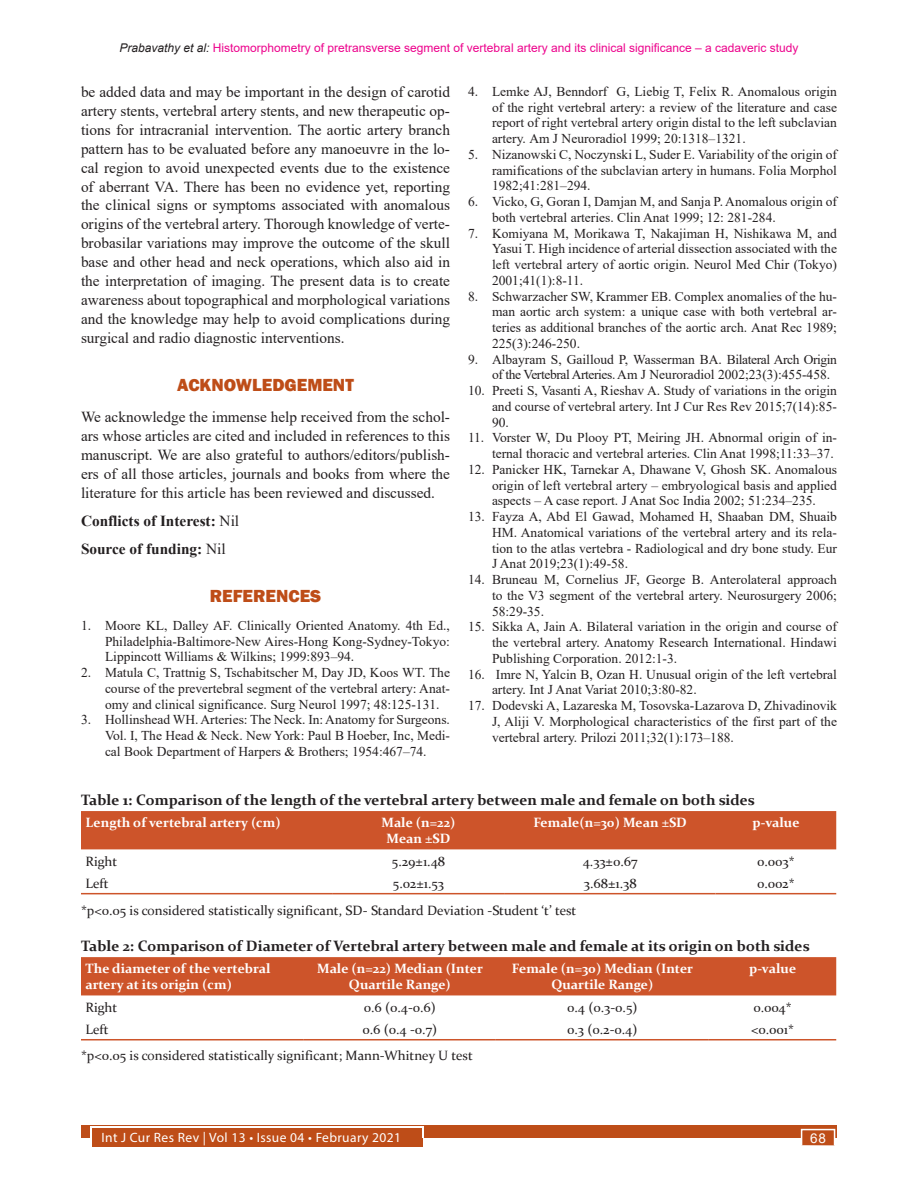
<style>
.page{position:relative;width:918px;height:1188px;background:#fff}
.page>*{position:absolute;margin:0;border:0;box-sizing:border-box;transform-origin:0 0}
.Head_1_copy_2{font:800 18px "Franklin Gothic";color:#be4d18}
.Text_copy{font:15.3px/18.9px "Times New Roman";color:#231f20;text-align:justify}
.Text_copy-2{font:700 15.3px "Times New Roman";color:#231f20}
.Table_caption{font:700 15px "Constantia";color:#231f20}
.t1{font:13.5px/15.8px "Times New Roman";color:#231f20;text-align:justify}
.Table_text{font:13.5px "Constantia";color:#231f20}
.Table_text-2{font:700 13.5px/16.2px "Constantia";color:#fff;text-align:center}
.t2{font:13.5px "Myriad Pro";letter-spacing:.03em;color:#fff}
.t3{font:13.5px "Arial";color:#fff}
.t4{font:12px "Arial";color:#ed028c}
.s1{font-style:italic;color:#231f20}
.s2{font-weight:400}
</style>
<div class="page">
<div style="left:81px;top:1125px;width:756px;height:13px;background:#be4d18"></div>
<div style="left:92px;top:1128px;width:331px;height:19px;background:#be4d18"></div>
<hr style="left:91px;top:1127px;width:332px;height:1px;background:#fff">
<div style="left:801px;top:1129px;width:34px;height:17px;background:#be4d18;border:2px solid #fff"></div>
<div style="left:81px;top:811px;width:755px;height:38px;background:#cd542a"></div>
<hr style="left:81px;top:893px;width:251px;height:1px;background:#cd542a">
<hr style="left:332px;top:893px;width:173px;height:1px;background:#cd542a">
<hr style="left:505px;top:893px;width:211px;height:1px;background:#cd542a">
<hr style="left:716px;top:893px;width:120px;height:1px;background:#cd542a">
<div style="left:81px;top:957px;width:755px;height:38px;background:#cd542a"></div>
<hr style="left:81px;top:1039px;width:223px;height:1px;background:#cd542a">
<hr style="left:304px;top:1039px;width:192px;height:1px;background:#cd542a">
<hr style="left:496px;top:1039px;width:213px;height:1px;background:#cd542a">
<hr style="left:709px;top:1039px;width:127px;height:1px;background:#cd542a">
<p class="t4" style="left:120px;top:39px;width:680px"><span class="s1">Prabavathy et al:</span> Histomorphometry of pretransverse segment of vertebral artery and its clinical significance – a cadaveric study</p>
<p class="Text_copy" style="left:81px;top:82px;width:371px">be added data and may be important in the design of carotid artery stents, vertebral artery stents, and new therapeutic op&shy;tions for intracranial intervention. The aortic artery branch pattern has to be evaluated before any manoeuvre in the lo&shy;cal region to avoid unexpected events due to the existence of aberrant VA. There has been no evidence yet, reporting the clinical signs or symptoms associated with anomalous origins of the vertebral artery. Thorough knowledge of verte&shy;brobasilar variations may improve the outcome of the skull base and other head and neck operations, which also aid in the interpretation of imaging. The present data is to create awareness about topographical and morphological variations and the knowledge may help to avoid complications during surgical and radio diagnostic interventions.</p>
<p class="Head_1_copy_2" style="left:177px;top:374px;width:178px">ACKNOWLEDGEMENT</p>
<p class="Text_copy" style="left:81px;top:407px;width:371px">We acknowledge the immense help received from the schol&shy;ars whose articles are cited and included in references to this manuscript. We are also grateful to authors/editors/publish&shy;ers of all those articles, journals and books from where the literature for this article has been reviewed and discussed.</p>
<p class="Text_copy-2" style="left:81px;top:510px;width:160px">Conflicts of Interest: <span class="s2">Nil</span></p>
<p class="Text_copy-2" style="left:81px;top:537px;width:146px">Source of funding: <span class="s2">Nil</span></p>
<p class="Head_1_copy_2" style="left:210px;top:585px;width:113px">REFERENCES</p>
<p class="t1" style="left:105px;top:617px;width:347px;text-indent:-24px">1. Moore KL, Dalley AF. Clinically Oriented Anatomy. 4th Ed., Philadelphia-Baltimore-New Aires-Hong Kong-Sydney-Tokyo:<br>Lippincott Williams &amp; Wilkins; 1999:893–94.</p>
<p class="t1" style="left:105px;top:664px;width:346px;text-indent:-24px">2. Matula C, Trattnig S, Tschabitscher M, Day JD, Koos WT. The course of the prevertebral segment of the vertebral artery: Anat&shy;omy and clinical significance. Surg Neurol 1997; 48:125-131.</p>
<p class="t1" style="left:105px;top:712px;width:346px;text-indent:-24px">3. Hollinshead WH. Arteries: The Neck. In: Anatomy for Surgeons.<br>Vol. I, The Head &amp; Neck. New York: Paul B Hoeber, Inc, Medi&shy;cal Book Department of Harpers &amp; Brothers; 1954:467–74.</p>
<p class="t1" style="left:492px;top:83px;width:347px;text-indent:-24px">4. Lemke AJ, Benndorf G, Liebig T, Felix R. Anomalous origin of the right vertebral artery: a review of the literature and case report of right vertebral artery origin distal to the left subclavian artery. Am J Neuroradiol 1999; 20:1318–1321.</p>
<p class="t1" style="left:492px;top:146px;width:347px;text-indent:-24px">5. Nizanowski C, Noczynski L, Suder E. Variability of the origin of ramifications of the subclavian artery in humans. Folia Morphol 1982;41:281–294.</p>
<p class="t1" style="left:492px;top:193px;width:346px;text-indent:-24px">6. Vicko, G, Goran I, Damjan M, and Sanja P. Anomalous origin of both vertebral arteries. Clin Anat 1999; 12: 281-284.</p>
<p class="t1" style="left:492px;top:225px;width:347px;text-indent:-24px">7. Komiyana M, Morikawa T, Nakajiman H, Nishikawa M, and Yasui T. High incidence of arterial dissection associated with the left vertebral artery of aortic origin. Neurol Med Chir (Tokyo)<br>2001;41(1):8-11.</p>
<p class="t1" style="left:492px;top:288px;width:347px;text-indent:-24px">8. Schwarzacher SW, Krammer EB. Complex anomalies of the hu&shy;man aortic arch system: a unique case with both vertebral ar&shy;teries as additional branches of the aortic arch. Anat Rec 1989; 225(3):246-250.</p>
<p class="t1" style="left:492px;top:351px;width:347px;text-indent:-24px">9. Albayram S, Gailloud P, Wasserman BA. Bilateral Arch Origin of the Vertebral Arteries. Am J Neuroradiol 2002;23(3):455-458.</p>
<p class="t1" style="left:492px;top:382px;width:347px;text-indent:-24px">10. Preeti S, Vasanti A, Rieshav A. Study of variations in the origin and course of vertebral artery. Int J Cur Res Rev 2015;7(14):85- 90.</p>
<p class="t1" style="left:468px;top:429px;width:370px;text-align:right">11. Vorster W, Du Plooy PT, Meiring JH. Abnormal origin of in&shy;ternal thoracic and vertebral arteries. Clin Anat 1998;11:33–37.</p>
<p class="t1" style="left:492px;top:461px;width:347px;text-indent:-24px">12. Panicker HK, Tarnekar A, Dhawane V, Ghosh SK. Anomalous origin of left vertebral artery – embryological basis and applied aspects – A case report. J Anat Soc India 2002; 51:234–235.</p>
<p class="t1" style="left:492px;top:508px;width:347px;text-indent:-24px">13. Fayza A, Abd El Gawad, Mohamed H, Shaaban DM, Shuaib HM. Anatomical variations of the vertebral artery and its rela&shy;tion to the atlas vertebra - Radiological and dry bone study. Eur J Anat 2019;23(1):49-58.</p>
<p class="t1" style="left:492px;top:571px;width:347px;text-indent:-24px">14. Bruneau M, Cornelius JF, George B. Anterolateral approach to the V3 segment of the vertebral artery. Neurosurgery 2006; 58:29-35.</p>
<p class="t1" style="left:492px;top:618px;width:347px;text-indent:-24px">15. Sikka A, Jain A. Bilateral variation in the origin and course of the vertebral artery. Anatomy Research International. Hindawi Publishing Corporation. 2012:1-3.</p>
<p class="t1" style="left:492px;top:666px;width:347px;text-indent:-24px">16. Imre N, Yalcin B, Ozan H. Unusual origin of the left vertebral artery. Int J Anat Variat 2010;3:80-82.</p>
<p class="t1" style="left:492px;top:697px;width:347px;text-indent:-24px">17. Dodevski A, Lazareska M, Tosovska-Lazarova D, Zhivadinovik J, Aliji V. Morphological characteristics of the first part of the vertebral artery. Prilozi 2011;32(1):173–188.</p>
<p class="Table_caption" style="left:81px;top:790px;width:675px">Table 1: Comparison of the length of the vertebral artery between male and female on both sides</p>
<p class="Table_text-2" style="left:86px;top:814px;width:197px">Length of vertebral artery (cm)</p>
<p class="Table_text-2" style="left:382px;top:814px;width:75px">Male (n=22)</p>
<p class="Table_text-2" style="left:387px;top:830px;width:65px">Mean ±SD</p>
<p class="Table_text-2" style="left:534px;top:814px;width:155px">Female(n=30) Mean ±SD</p>
<p class="Table_text-2" style="left:752px;top:814px;width:49px">p-value</p>
<p class="Table_text" style="left:86px;top:852px;width:33px">Right</p>
<p class="Table_text" style="left:392px;top:852px;width:55px">5.29±1.48</p>
<p class="Table_text" style="left:583px;top:852px;width:56px">4.33±0.67</p>
<p class="Table_text" style="left:757px;top:852px;width:39px">0.003*</p>
<p class="Table_text" style="left:86px;top:874px;width:25px">Left</p>
<p class="Table_text" style="left:393px;top:874px;width:53px">5.02±1.53</p>
<p class="Table_text" style="left:584px;top:874px;width:54px">3.68±1.38</p>
<p class="Table_text" style="left:757px;top:874px;width:39px">0.002*</p>
<p class="Table_text" style="left:81px;top:901px;width:497px">*p&lt;0.05 is considered statistically significant, SD- Standard Deviation -Student ‘t’ test</p>
<p class="Table_caption" style="left:81px;top:936px;width:730px">Table 2: Comparison of Diameter of Vertebral artery between male and female at its origin on both sides</p>
<p class="Table_text-2" style="left:86px;top:960px;width:186px;text-align:left">The diameter of the vertebral artery at its origin (cm)</p>
<p class="Table_text-2" style="left:317px;top:960px;width:167px">Male (n=22) Median (Inter<br>Quartile Range)</p>
<p class="Table_text-2" style="left:512px;top:960px;width:183px">Female (n=30) Median (Inter<br>Quartile Range)</p>
<p class="Table_text-2" style="left:749px;top:960px;width:49px">p-value</p>
<p class="Table_text" style="left:86px;top:998px;width:33px">Right</p>
<p class="Table_text" style="left:364px;top:998px;width:74px">0.6 (0.4-0.6)</p>
<p class="Table_text" style="left:567px;top:998px;width:72px">0.4 (0.3-0.5)</p>
<p class="Table_text" style="left:753px;top:998px;width:40px">0.004*</p>
<p class="Table_text" style="left:86px;top:1020px;width:25px">Left</p>
<p class="Table_text" style="left:362px;top:1020px;width:76px">0.6 (0.4 -0.7)</p>
<p class="Table_text" style="left:567px;top:1020px;width:72px">0.3 (0.2-0.4)</p>
<p class="Table_text" style="left:751px;top:1020px;width:44px">&lt;0.001*</p>
<p class="Table_text" style="left:81px;top:1046px;width:393px">*p&lt;0.05 is considered statistically significant; Mann-Whitney U test</p>
<p class="t2" style="left:101px;top:1129px;width:301px">Int J Cur Res Rev | Vol 13 • Issue 04 • February 2021</p>
<p class="t3" style="left:810px;top:1129px;width:17px">68</p>
</div>
